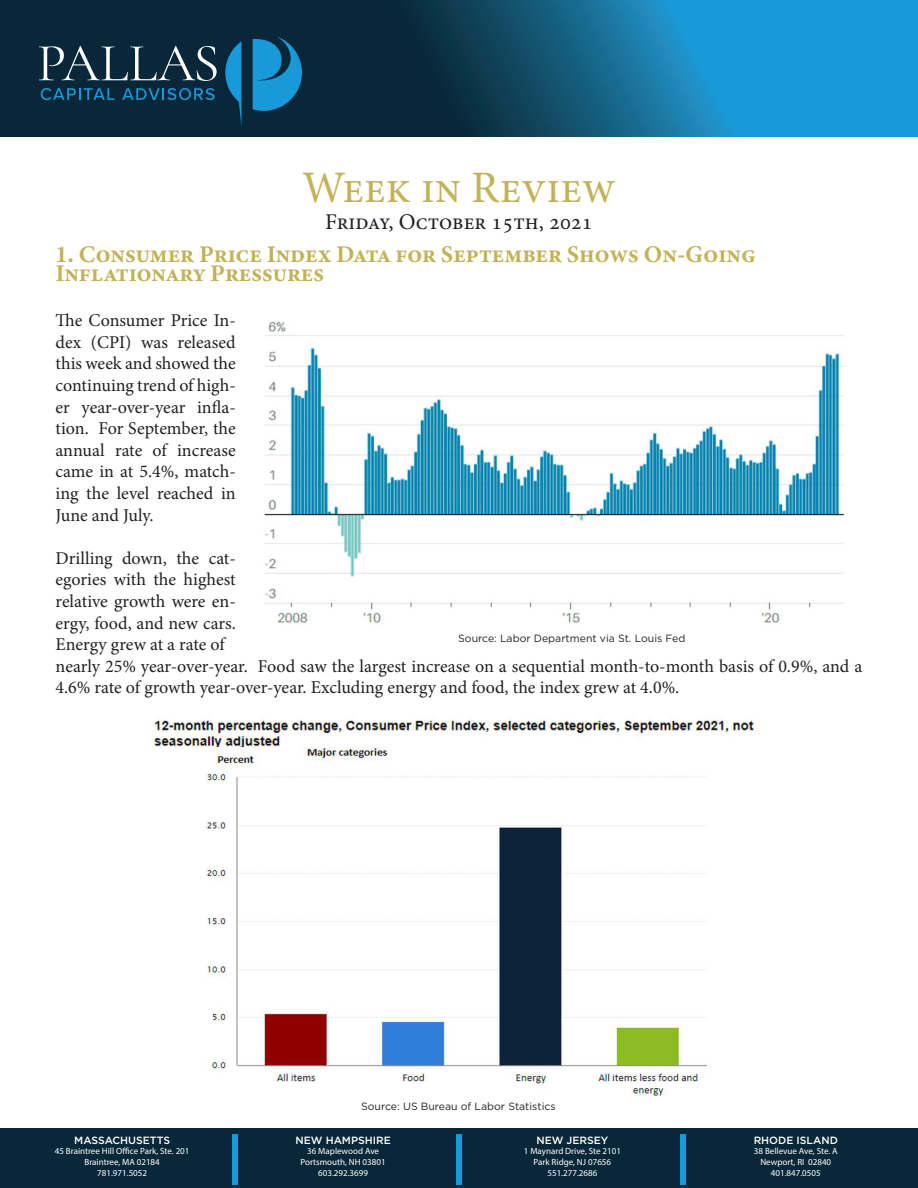
<style>
.page{position:relative;width:918px;height:1188px;background:#fff}
.page>*{position:absolute;margin:0;border:0;box-sizing:border-box;transform-origin:0 0}
.t1{font:500 54px "Gotham";color:#179ad7}
.t2{font:45px "Minion Pro";color:#c2b359}
.t3{font:24px "Minion Variable Concept";letter-spacing:.005em;color:#c2b359}
.t4{font:22.5px "Minion Pro";color:#231f20}
.t5{font:18px/21.6px "Minion Pro";color:#231f20;text-align:justify}
.t6{font:10.5px "Gotham";color:#231f20}
.t7{font:500 10.5px "Gotham";color:#fff}
.t8{font:9px "Myriad Pro";color:#fff}
</style>
<div class="page">
<svg style="left:0;top:0;width:918px;height:137px"></svg>
<svg style="left:225px;top:41px;width:16px;height:86px"></svg>
<svg style="left:253px;top:36px;width:49px;height:75px"></svg>
<svg style="left:39px;top:46px;width:178px;height:35px"></svg>
<svg style="left:41px;top:88px;width:74px;height:12px"></svg>
<svg style="left:122px;top:88px;width:93px;height:12px"></svg>
<div style="left:0;top:1129px;width:918px;height:59px;background:#082839"></div>
<img style="left:264px;top:320px;width:580px;height:305px">
<img style="left:153px;top:718px;width:607px;height:29px">
<img style="left:205px;top:747px;width:502px;height:350px">
<p class="t2" style="left:302px;top:157px;width:315px">Week in Review</p>
<p class="t4" style="left:325px;top:207px;width:269px">Friday, October 15th, 2021</p>
<p class="t3" style="left:56px;top:237px;width:702px">1. Consumer Price Index Data for September Shows On-Going</p>
<p class="t3" style="left:56px;top:257px;width:270px">Inflationary Pressures</p>
<p class="t5" style="left:56px;top:310px;width:182px">The Consumer Price In&shy;dex (CPI) was released this week and showed the continuing trend of high&shy;er year-over-year infla&shy;tion. For September, the annual rate of increase came in at 5.4%, match&shy;ing the level reached in June and July.</p>
<p class="t5" style="left:56px;top:547px;width:182px">Drilling down, the cat&shy;egories with the highest relative growth were en&shy;ergy, food, and new cars.<br>Energy grew at a rate of</p>
<p class="t6" style="left:458px;top:632px;width:229px">Source: Labor Department via St. Louis Fed</p>
<p class="t5" style="left:56px;top:655px;width:808px">nearly 25% year-over-year. Food saw the largest increase on a sequential month-to-month basis of 0.9%, and a<br>4.6% rate of growth year-over-year. Excluding energy and food, the index grew at 4.0%.</p>
<p class="t7" style="left:74px;top:1133px;width:97px">MASSACHUSETTS</p>
<p class="t8" style="left:55px;top:1146px;width:136px">45 Braintree Hill Office Park, Ste. 201</p>
<p class="t8" style="left:85px;top:1157px;width:77px">Braintree, MA 02184</p>
<p class="t8" style="left:97px;top:1167px;width:51px">781.971.5052</p>
<p class="t6" style="left:361px;top:1100px;width:196px">Source: US Bureau of Labor Statistics</p>
<p class="t1" style="left:226px;top:1123px;width:19px">|</p>
<p class="t1" style="left:450px;top:1123px;width:19px">|</p>
<p class="t7" style="left:754px;top:1133px;width:86px">RHODE ISLAND</p>
<p class="t1" style="left:674px;top:1123px;width:19px">|</p>
<p class="t7" style="left:295px;top:1133px;width:97px">NEW HAMPSHIRE</p>
<p class="t8" style="left:307px;top:1146px;width:73px">36 Maplewood Ave</p>
<p class="t8" style="left:301px;top:1157px;width:87px">Portsmouth, NH 03801</p>
<p class="t8" style="left:318px;top:1167px;width:51px">603.292.3699</p>
<p class="t7" style="left:536px;top:1133px;width:73px">NEW JERSEY</p>
<p class="t8" style="left:524px;top:1146px;width:99px">1 Maynard Drive, Ste 2101</p>
<p class="t8" style="left:534px;top:1157px;width:79px">Park Ridge, NJ 07656</p>
<p class="t8" style="left:547px;top:1167px;width:51px">551.277.2686</p>
<p class="t8" style="left:754px;top:1146px;width:85px">38 Bellevue Ave, Ste. A</p>
<p class="t8" style="left:760px;top:1157px;width:72px">Newport, RI 02840</p>
<p class="t8" style="left:771px;top:1167px;width:51px">401.847.0505</p>
</div>
